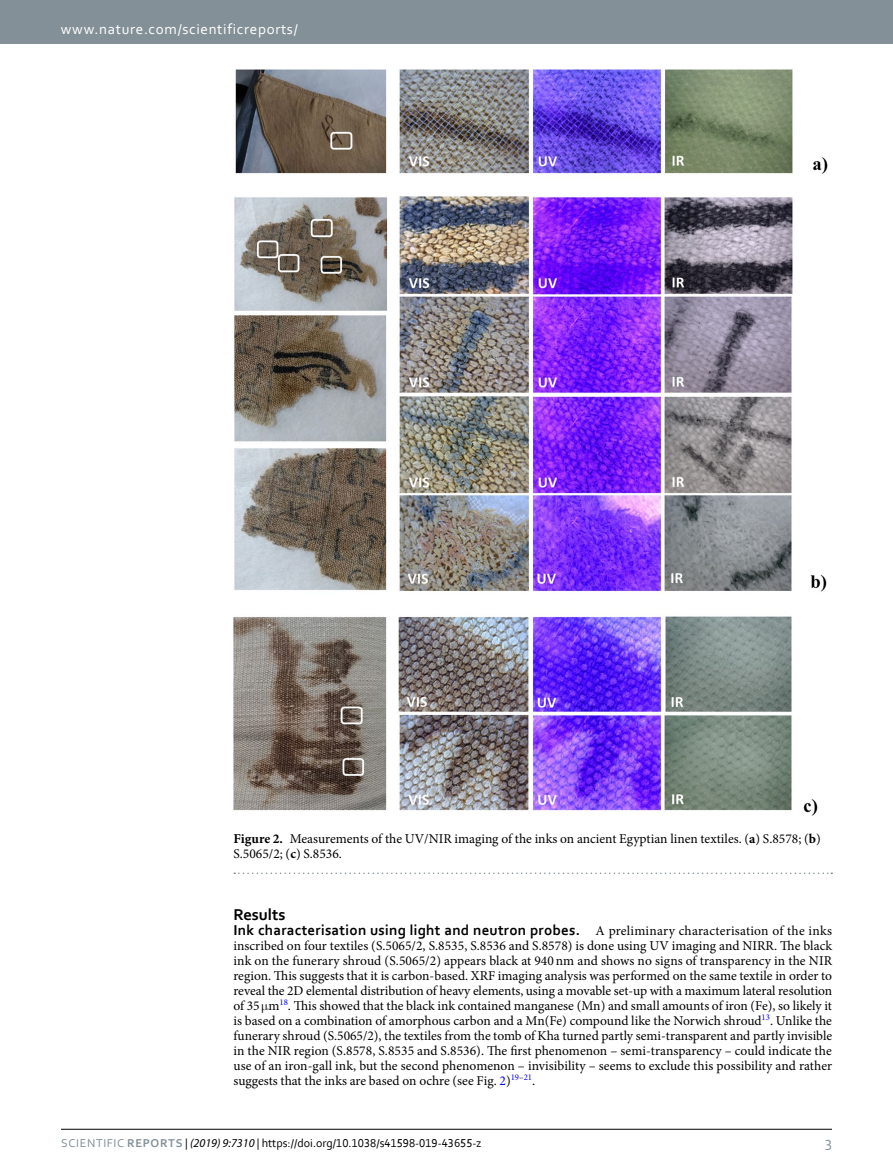
<style>
.page{position:relative;width:893px;height:1174px;background:#fff}
.page>*{position:absolute;margin:0;border:0;box-sizing:border-box;transform-origin:0 0}
.t1{font:16.5px "Corbel Bold 2";color:#000}
.t2{font:700 15px "Corbel";letter-spacing:.015em;color:#000}
.t3{font:15px "Corbel 2";letter-spacing:.045em;color:#fff}
.t4{font:15px "Corbel 2";color:#839097}
.t5{font:13.5px/15px "Minion Pro";color:#000;text-align:justify}
.t6{font:12px "Corbel";color:#000}
.s1{font-weight:700}
.s2{font-family:"Minion Pro";font-weight:400;font-size:13.5px}
.s3{color:#00f}
.s4{font-family:"Corbel 2";color:#839097}
.s5{font-family:"Corbel Bold 2";color:#839097}
.s6{font-family:"Corbel 2"}
.s7{font-family:"Myriad Pro";font-style:italic}
</style>
<div class="page">
<hr style="left:61px;top:1129px;width:771px;height:1px;background:#000">
<div style="left:0;top:0;width:893px;height:43px;background:#839097"></div>
<img style="left:233px;top:70px;width:594px;height:745px">
<svg style="left:234px;top:872px;width:598px;height:2px"></svg>
<p class="t3" style="left:61px;top:19px;width:238px">www.nature.com/scientificreports/</p>
<p class="t5" style="left:233px;top:831px;width:589px"><span class="s1">Figure 2.</span> Measurements of the UV/NIR imaging of the inks on ancient Egyptian linen textiles. (<span class="s1">a</span>) S.8578; (<span class="s1">b</span>)<br>S.5065/2; (<span class="s1">c</span>) S.8536.</p>
<p class="t1" style="left:233px;top:904px;width:53px">Results</p>
<p class="t2" style="left:233px;top:920px;width:600px">Ink characterisation using light and neutron probes. <span class="s2">A preliminary characterisation of the inks</span></p>
<p class="t5" style="left:233px;top:938px;width:600px">inscribed on four textiles (S.5065/2, S.8535, S.8536 and S.8578) is done using UV imaging and NIRR. The black ink on the funerary shroud (S.5065/2) appears black at 940nm and shows no signs of transparency in the NIR region. This suggests that it is carbon-based. XRF imaging analysis was performed on the same textile in order to reveal the 2D elemental distribution of heavy elements, using a movable set-up with a maximum lateral resolution of 35 m<sup>18</sup>. This showed that the black ink contained manganese (Mn) and small amounts of iron (Fe), so likely it is based on a combination of amorphous carbon and a Mn(Fe) compound like the Norwich shroud<sup>13</sup>. Unlike the funerary shroud (S.5065/2), the textiles from the tomb of Kha turned partly semi-transparent and partly invisible in the NIR region (S.8578, S.8535 and S.8536). The first phenomenon – semi-transparency – could indicate the use of an iron-gall ink, but the second phenomenon – invisibility – seems to exclude this possibility and rather suggests that the inks are based on ochre (see Fig. <span class="s3">2</span>)<sup>19</sup><sup>–</sup><sup>21</sup>.</p>
<p class="t6" style="left:61px;top:1135px;width:422px"><span class="s4">Scientific</span> <span class="s5">Reports</span> <span class="s6">|</span> <span class="s7">(2019) 9:7310</span> <span class="s6">|</span> https://doi.org/10.1038/s41598-019-43655-z</p>
<p class="t4" style="left:825px;top:1132px;width:8px">3</p>
</div>
